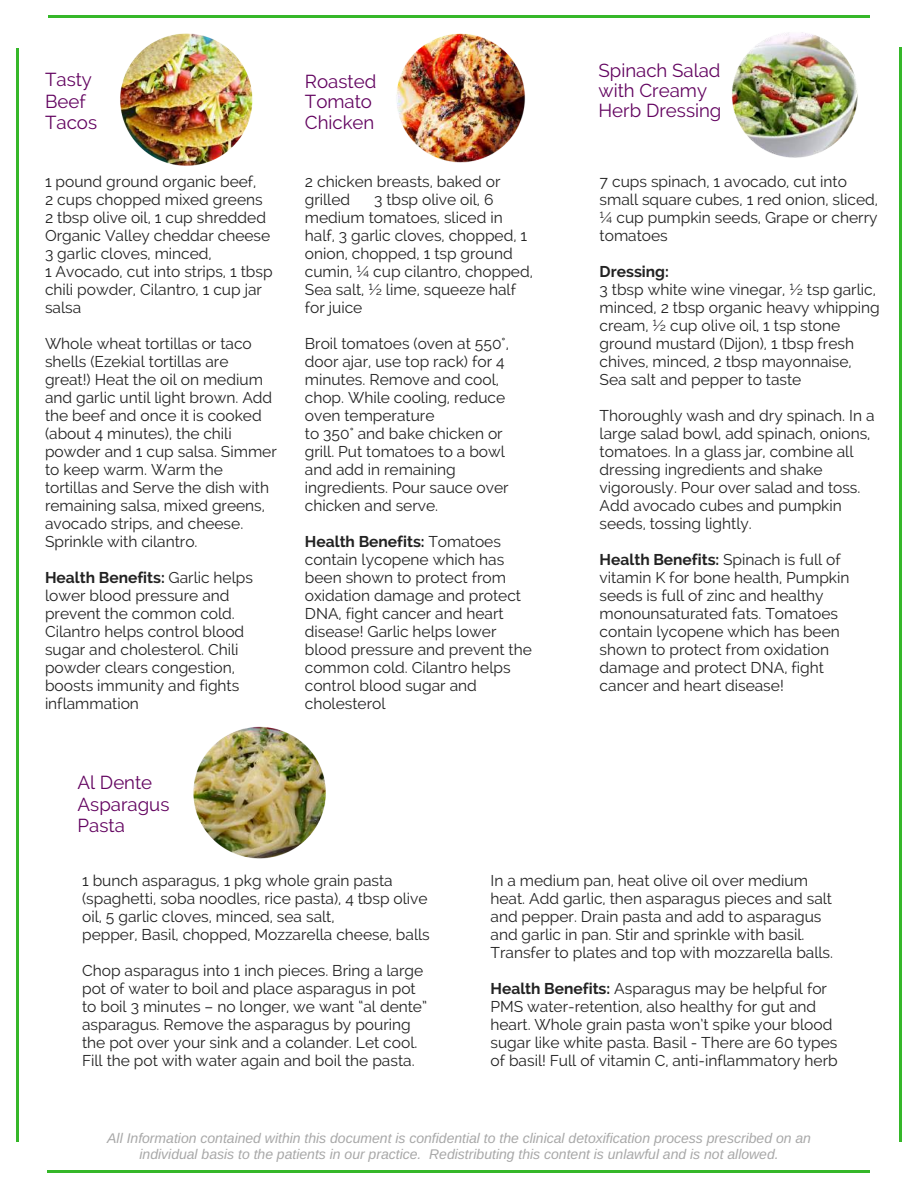
<style>
.page{position:relative;width:918px;height:1188px;background:#fff}
.page>*{position:absolute;margin:0;border:0;box-sizing:border-box;transform-origin:0 0}
.t1{font:18.75px/20.2px "Raleway";color:#630460}
.t2{font:15.6px/18px "Raleway";color:#222}
.t3{font:700 15.6px "Raleway";color:#222}
.t4{font:italic 13.95px/15.8px "Arimo";color:#a8a8a8;text-align:center}
.s1{font-weight:700}
</style>
<div class="page">
<svg style="left:16px;top:17px;width:102px;height:100px"></svg>
<hr style="left:48px;top:15px;width:99px;height:2px;background:#35b729">
<hr style="left:17px;top:48px;width:2px;height:98px;background:#35b729">
<hr style="left:17px;top:144px;width:2px;height:895px;background:#35b729">
<svg style="left:16px;top:1071px;width:101px;height:100px"></svg>
<hr style="left:47px;top:1171px;width:100px;height:2px;background:#35b729">
<hr style="left:17px;top:1037px;width:2px;height:105px;background:#35b729">
<hr style="left:145px;top:1171px;width:621px;height:2px;background:#35b729">
<svg style="left:801px;top:1071px;width:101px;height:100px"></svg>
<hr style="left:899px;top:1037px;width:2px;height:105px;background:#35b729">
<hr style="left:764px;top:1171px;width:106px;height:2px;background:#35b729">
<hr style="left:899px;top:144px;width:2px;height:895px;background:#35b729">
<svg style="left:801px;top:17px;width:101px;height:100px"></svg>
<hr style="left:764px;top:15px;width:106px;height:2px;background:#35b729">
<hr style="left:899px;top:47px;width:2px;height:99px;background:#35b729">
<hr style="left:145px;top:15px;width:621px;height:2px;background:#35b729">
<img style="left:117px;top:30px;width:136px;height:136px">
<img style="left:396px;top:33px;width:129px;height:130px">
<img style="left:731px;top:30px;width:129px;height:128px">
<img style="left:193px;top:726px;width:133px;height:133px">
<p class="t1" style="left:45px;top:69px;width:54px;line-height:21.3px">Tasty<br>Beef<br>Tacos</p>
<p class="t2" style="left:45px;top:173px;width:229px">1 pound ground organic beef,<br>2 cups chopped mixed greens<br>2 tbsp olive oil, 1 cup shredded<br>Organic Valley cheddar cheese<br>3 garlic cloves, minced,<br>1 Avocado, cut into strips, 1 tbsp chili powder, Cilantro, 1 cup jar salsa</p>
<p class="t2" style="left:45px;top:335px;width:233px">Whole wheat tortillas or taco shells (Ezekial tortillas are great!) Heat the oil on medium and garlic until light brown. Add the beef and once it is cooked (about 4 minutes), the chili powder and 1 cup salsa. Simmer to keep warm. Warm the tortillas and Serve the dish with remaining salsa, mixed greens, avocado strips, and cheese.<br>Sprinkle with cilantro.</p>
<p class="t2" style="left:45px;top:569px;width:209px"><span class="s1">Health Benefits:</span> Garlic helps lower blood pressure and prevent the common cold.<br>Cilantro helps control blood sugar and cholesterol. Chili powder clears congestion, boosts immunity and fights inflammation</p>
<p class="t1" style="left:78px;top:772px;width:93px;line-height:21.3px">Al Dente<br>Asparagus<br>Pasta</p>
<p class="t1" style="left:305px;top:71px;width:73px">Roasted<br>Tomato<br>Chicken</p>
<p class="t2" style="left:305px;top:173px;width:197px">2 chicken breasts, baked or grilled</p>
<p class="t2" style="left:305px;top:191px;width:230px;text-indent:69px">3 tbsp olive oil, 6 medium tomatoes, sliced in half, 3 garlic cloves, chopped, 1 onion, chopped, 1 tsp ground cumin, ¼ cup cilantro, chopped,<br>Sea salt, ½ lime, squeeze half for juice</p>
<p class="t2" style="left:305px;top:335px;width:206px">Broil tomatoes (oven at 550°, door ajar, use top rack) for 4 minutes. Remove and cool, chop. While cooling, reduce oven temperature<br>to 350° and bake chicken or grill. Put tomatoes to a bowl and add in remaining ingredients. Pour sauce over chicken and serve.</p>
<p class="t2" style="left:305px;top:533px;width:228px"><span class="s1">Health Benefits:</span> Tomatoes contain lycopene which has been shown to protect from oxidation damage and protect<br>DNA, fight cancer and heart disease! Garlic helps lower blood pressure and prevent the common cold. Cilantro helps control blood sugar and cholesterol</p>
<p class="t1" style="left:598px;top:60px;width:124px">Spinach Salad with Creamy<br>Herb Dressing</p>
<p class="t2" style="left:600px;top:173px;width:280px">7 cups spinach, 1 avocado, cut into small square cubes, 1 red onion, sliced, ¼ cup pumpkin seeds, Grape or cherry tomatoes</p>
<p class="t3" style="left:600px;top:263px;width:71px">Dressing:</p>
<p class="t2" style="left:600px;top:281px;width:282px">3 tbsp white wine vinegar, ½ tsp garlic, minced, 2 tbsp organic heavy whipping cream, ½ cup olive oil, 1 tsp stone ground mustard (Dijon), 1 tbsp fresh chives, minced, 2 tbsp mayonnaise, Sea salt and pepper to taste</p>
<p class="t2" style="left:600px;top:407px;width:276px">Thoroughly wash and dry spinach. In a large salad bowl, add spinach, onions, tomatoes. In a glass jar, combine all dressing ingredients and shake vigorously. Pour over salad and toss.<br>Add avocado cubes and pumpkin seeds, tossing lightly.</p>
<p class="t2" style="left:600px;top:551px;width:251px"><span class="s1">Health Benefits:</span> Spinach is full of vitamin K for bone health, Pumpkin seeds is full of zinc and healthy monounsaturated fats. Tomatoes contain lycopene which has been shown to protect from oxidation damage and protect DNA, fight cancer and heart disease!</p>
<p class="t2" style="left:82px;top:871px;width:349px">1 bunch asparagus, 1 pkg whole grain pasta (spaghetti, soba noodles, rice pasta), 4 tbsp olive oil, 5 garlic cloves, minced, sea salt,<br>pepper, Basil, chopped, Mozzarella cheese, balls</p>
<p class="t2" style="left:82px;top:961px;width:347px">Chop asparagus into 1 inch pieces. Bring a large pot of water to boil and place asparagus in pot to boil 3 minutes – no longer, we want “al dente” asparagus. Remove the asparagus by pouring the pot over your sink and a colander. Let cool.<br>Fill the pot with water again and boil the pasta.</p>
<p class="t2" style="left:490px;top:871px;width:344px">In a medium pan, heat olive oil over medium heat. Add garlic, then asparagus pieces and salt and pepper. Drain pasta and add to asparagus and garlic in pan. Stir and sprinkle with basil.<br>Transfer to plates and top with mozzarella balls.</p>
<p class="t2" style="left:490px;top:979px;width:349px"><span class="s1">Health Benefits:</span> Asparagus may be helpful for PMS water-retention, also healthy for gut and heart. Whole grain pasta won’t spike your blood sugar like white pasta. Basil - There are 60 types of basil! Full of vitamin C, anti-inflammatory herb</p>
<p class="t4" style="left:107px;top:1131px;width:705px">All Information contained within this document is confidential to the clinical detoxification process prescribed on an individual basis to the patients in our practice. Redistributing this content is unlawful and is not allowed.</p>
</div>
